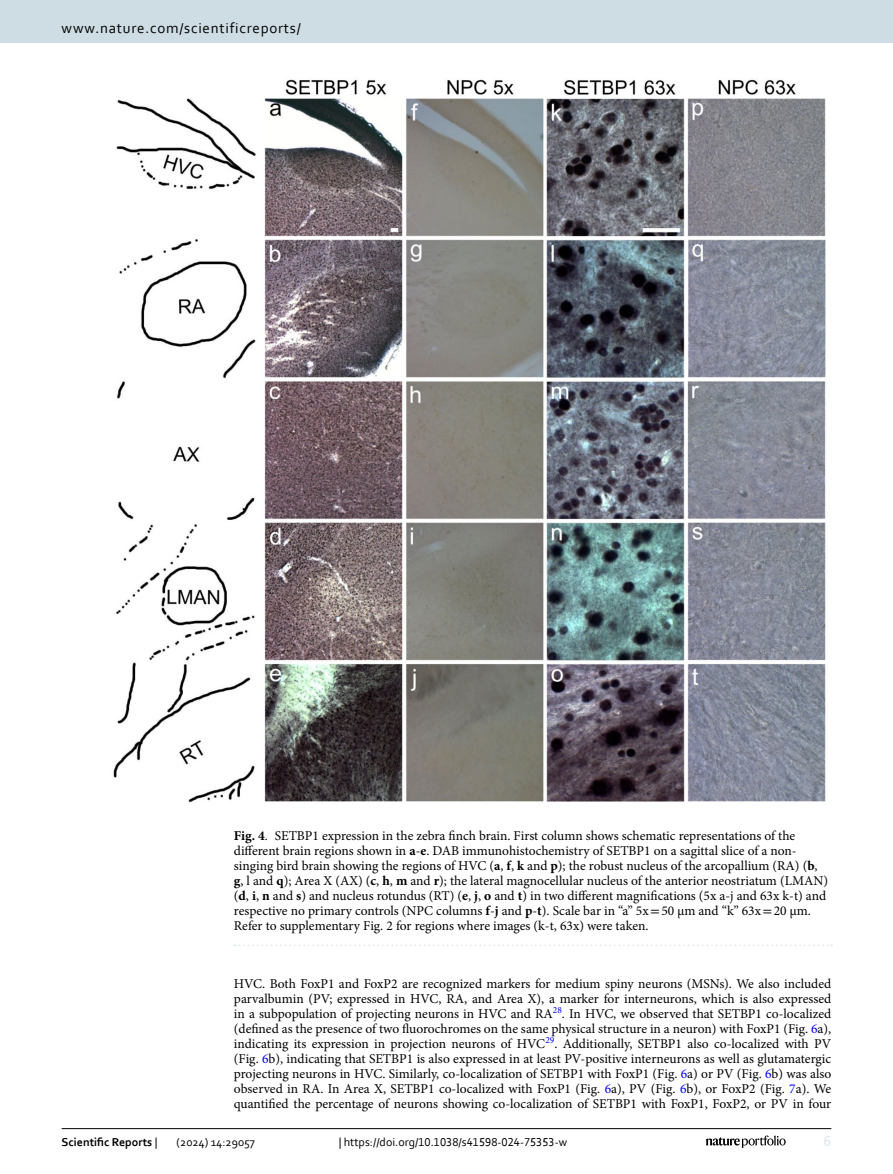
<style>
.page{position:relative;width:893px;height:1174px;background:#fff}
.page>*{position:absolute;margin:0;border:0;box-sizing:border-box;transform-origin:0 0}
.t1{font:15px "Corbel";letter-spacing:.05em;color:#000}
.t2{font:15px "Corbel";color:#d9e4eb}
.Body_Text{font:13.5px/15px "Minion Pro";color:#000;text-align:justify}
.Figure_Caption{font:13.5px/15px "Minion Pro";letter-spacing:-.005em;color:#000}
.t3{font:12px "Corbel";color:#000}
.t4{font:700 12px "Corbel";color:#000}
.s1{font-weight:700}
.s2{font-family:"STIX"}
.s3{color:#00f}
.s4{font-weight:400}
</style>
<div class="page">
<img style="left:113px;top:79px;width:713px;height:724px">
<svg style="left:235px;top:944px;width:597px;height:2px"></svg>
<hr style="left:62px;top:1128px;width:769px;height:1px;background:#000">
<svg style="left:706px;top:1135px;width:80px;height:12px"></svg>
<div style="left:0;top:0;width:893px;height:43px;background:#cedde4"></div>
<p class="t1" style="left:62px;top:18px;width:241px">www.nature.com/scientificreports/</p>
<p class="Figure_Caption" style="left:234px;top:828px;width:596px"><span class="s1">Fig. 4</span>. SETBP1 expression in the zebra finch brain. First column shows schematic representations of the different brain regions shown in <span class="s1">a</span>-<span class="s1">e</span>. DAB immunohistochemistry of SETBP1 on a sagittal slice of a non&shy;singing bird brain showing the regions of HVC (<span class="s1">a</span>, <span class="s1">f</span>, <span class="s1">k</span> and <span class="s1">p</span>); the robust nucleus of the arcopallium (RA) (<span class="s1">b</span>, <span class="s1">g</span>, l and <span class="s1">q</span>); Area X (AX) (<span class="s1">c</span>, <span class="s1">h</span>, <span class="s1">m</span> and <span class="s1">r</span>); the lateral magnocellular nucleus of the anterior neostriatum (LMAN) (<span class="s1">d</span>, <span class="s1">i</span>, <span class="s1">n</span> and <span class="s1">s</span>) and nucleus rotundus (RT) (<span class="s1">e</span>, <span class="s1">j</span>, <span class="s1">o</span> and <span class="s1">t</span>) in two different magnifications (5x a-j and 63x k-t) and respective no primary controls (NPC columns <span class="s1">f</span>-<span class="s1">j</span> and <span class="s1">p</span>-<span class="s1">t</span>). Scale bar in “a” 5x<span class="s2">=</span>50 μm and “k” 63x<span class="s2">=</span>20 μm.<br>Refer to supplementary Fig. 2 for regions where images (k-t, 63x) were taken.</p>
<p class="Body_Text" style="left:234px;top:976px;width:599px">HVC. Both FoxP1 and FoxP2 are recognized markers for medium spiny neurons (MSNs). We also included parvalbumin (PV; expressed in HVC, RA, and Area X), a marker for interneurons, which is also expressed in a subpopulation of projecting neurons in HVC and RA<sup>28</sup>. In HVC, we observed that SETBP1 co-localized (defined as the presence of two fluorochromes on the same physical structure in a neuron) with FoxP1 (Fig. <span class="s3">6</span>a), indicating its expression in projection neurons of HVC<sup>29</sup>. Additionally, SETBP1 also co-localized with PV (Fig. <span class="s3">6</span>b), indicating that SETBP1 is also expressed in at least PV-positive interneurons as well as glutamatergic projecting neurons in HVC. Similarly, co-localization of SETBP1 with FoxP1 (Fig. <span class="s3">6</span>a) or PV (Fig. <span class="s3">6</span>b) was also observed in RA. In Area X, SETBP1 co-localized with FoxP1 (Fig. <span class="s3">6</span>a), PV (Fig. <span class="s3">6</span>b), or FoxP2 (Fig. <span class="s3">7</span>a). We quantified the percentage of neurons showing co-localization of SETBP1 with FoxP1, FoxP2, or PV in four</p>
<p class="t4" style="left:62px;top:1134px;width:97px">Scientific Reports <span class="s4">|</span></p>
<p class="t3" style="left:177px;top:1134px;width:80px">(2024) 14:29057</p>
<p class="t3" style="left:339px;top:1134px;width:230px">| https://doi.org/10.1038/s41598-024-75353-w</p>
<p class="t2" style="left:824px;top:1132px;width:9px">6</p>
</div>
